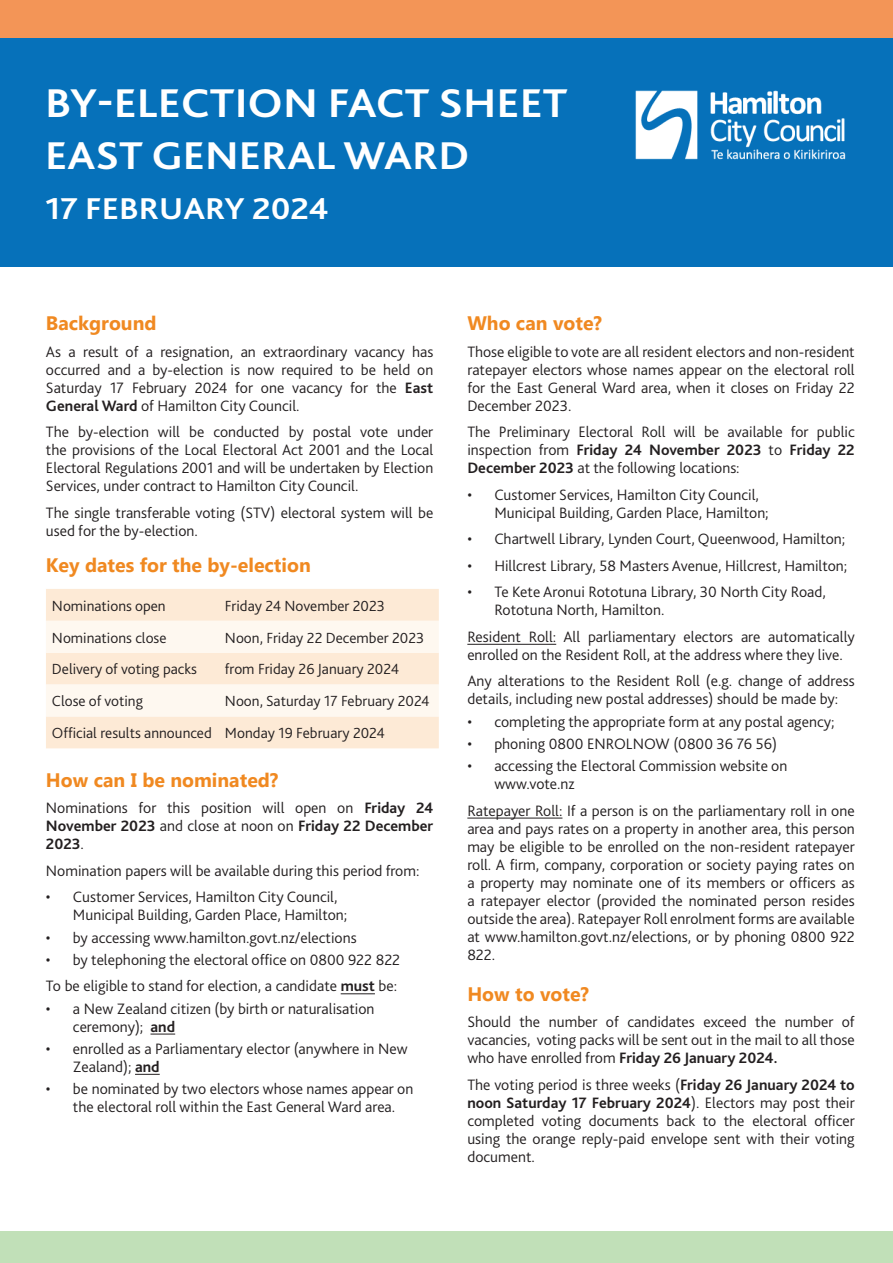
<style>
.page{position:relative;width:893px;height:1263px;background:#fff}
.page>*{position:absolute;margin:0;border:0;box-sizing:border-box;transform-origin:0 0}
.t1{font:700 42px "Bliss";color:#fff;scale:1.1 1}
.t2{font:700 40.5px "Bliss";color:#fff;scale:1.1 1}
.t3{font:700 31.5px "Bliss";color:#fff;scale:1.1 1}
.t4{font:700 19.5px "Myanmar Text";color:#f08921}
.t5{font:300 15.75px/18px "Bliss";color:#231f20}
.t6{font:300 15.3px "Bliss";color:#231f20}
.s1{font-weight:700}
</style>
<div class="page">
<hr style="left:341px;top:993px;width:34px;height:1px;background:#231f20">
<svg style="left:151px;top:1034px;width:24px;height:1px"></svg>
<svg style="left:135px;top:1074px;width:25px;height:1px"></svg>
<div style="left:46px;top:589px;width:393px;height:159px;background:#fdead6"></div>
<svg style="left:46px;top:621px;width:393px;height:95px"></svg>
<hr style="left:467px;top:644px;width:89px;height:1px;background:#231f20">
<hr style="left:467px;top:818px;width:95px;height:1px;background:#231f20">
<div style="left:0;top:0;width:893px;height:38px;background:#f39557"></div>
<div style="left:0;top:38px;width:893px;height:229px;background:#0671ba"></div>
<div style="left:0;top:1231px;width:893px;height:32px;background:#c1e0b8"></div>
<img style="left:635px;top:90px;width:211px;height:70px">
<p class="t1" style="left:45px;top:77px;width:477px">BY-ELECTION FACT SHEET</p>
<p class="t2" style="left:45px;top:130px;width:387px">EAST GENERAL WARD</p>
<p class="t3" style="left:45px;top:189px;width:259px">17 FEBRUARY 2024</p>
<p class="t4" style="left:46px;top:312px;width:112px">Background</p>
<p class="t5" style="left:46px;top:343px;width:389px;text-align:justify">As a result of a resignation, an extraordinary vacancy has occurred and a by-election is now required to be held on Saturday 17 February 2024 for one vacancy for the <span class="s1">East General Ward</span> of Hamilton City Council.</p>
<p class="t5" style="left:46px;top:423px;width:389px;text-align:justify">The by-election will be conducted by postal vote under the provisions of the Local Electoral Act 2001 and the Local Electoral Regulations 2001 and will be undertaken by Election Services, under contract to Hamilton City Council.</p>
<p class="t5" style="left:46px;top:504px;width:389px">The single transferable voting (STV) electoral system will be used for the by-election.</p>
<p class="t4" style="left:46px;top:554px;width:266px">Key dates for the by-election</p>
<p class="t6" style="left:52px;top:596px;width:115px">Nominations open</p>
<p class="t6" style="left:225px;top:596px;width:161px">Friday 24 November 2023</p>
<p class="t6" style="left:52px;top:628px;width:116px">Nominations close</p>
<p class="t6" style="left:225px;top:628px;width:201px">Noon, Friday 22 December 2023</p>
<p class="t6" style="left:52px;top:660px;width:146px">Delivery of voting packs</p>
<p class="t6" style="left:225px;top:660px;width:176px">from Friday 26 January 2024</p>
<p class="t6" style="left:52px;top:692px;width:93px">Close of voting</p>
<p class="t6" style="left:225px;top:692px;width:206px">Noon, Saturday 17 February 2024</p>
<p class="t6" style="left:52px;top:724px;width:161px">Official results announced</p>
<p class="t6" style="left:225px;top:724px;width:161px">Monday 19 February 2024</p>
<p class="t4" style="left:46px;top:769px;width:234px">How can I be nominated?</p>
<p class="t5" style="left:46px;top:799px;width:389px;text-align:justify">Nominations for this position will open on <span class="s1">Friday 24<br>November 2023</span> and close at noon on <span class="s1">Friday 22 December 2023</span>.</p>
<p class="t5" style="left:46px;top:862px;width:375px">Nomination papers will be available during this period from:</p>
<p class="t5" style="left:73px;top:888px;width:276px;text-indent:-27px">• Customer Services, Hamilton City Council,<br>Municipal Building, Garden Place, Hamilton;</p>
<p class="t5" style="left:46px;top:928px;width:312px">• by accessing www.hamilton.govt.nz/elections</p>
<p class="t5" style="left:46px;top:951px;width:356px">• by telephoning the electoral office on 0800 922 822</p>
<p class="t5" style="left:46px;top:977px;width:353px">To be eligible to stand for election, a candidate <span class="s1">must</span> be:</p>
<p class="t5" style="left:73px;top:999px;width:303px;text-indent:-27px">• a New Zealand citizen (by birth or naturalisation ceremony); <span class="s1">and</span></p>
<p class="t5" style="left:73px;top:1040px;width:336px;text-indent:-27px">• enrolled as a Parliamentary elector (anywhere in New<br>Zealand); <span class="s1">and</span></p>
<p class="t5" style="left:46px;top:1080px;width:369px;text-align:center">• be nominated by two electors whose names appear on the electoral roll within the East General Ward area.</p>
<p class="t4" style="left:467px;top:312px;width:136px">Who can vote?</p>
<p class="t5" style="left:467px;top:343px;width:389px;text-align:justify">Those eligible to vote are all resident electors and non-resident ratepayer electors whose names appear on the electoral roll for the East General Ward area, when it closes on Friday 22<br>December 2023.</p>
<p class="t5" style="left:467px;top:423px;width:389px;text-align:justify">The Preliminary Electoral Roll will be available for public inspection from <span class="s1">Friday 24 November 2023</span> to <span class="s1">Friday 22<br>December 2023</span> at the following locations:</p>
<p class="t5" style="left:494px;top:486px;width:276px;text-indent:-27px">• Customer Services, Hamilton City Council,<br>Municipal Building, Garden Place, Hamilton;</p>
<p class="t5" style="left:467px;top:530px;width:379px">• Chartwell Library, Lynden Court, Queenwood, Hamilton;</p>
<p class="t5" style="left:467px;top:557px;width:381px">• Hillcrest Library, 58 Masters Avenue, Hillcrest, Hamilton;</p>
<p class="t5" style="left:494px;top:583px;width:333px;text-indent:-27px">• Te Kete Aronui Rototuna Library, 30 North City Road,<br>Rototuna North, Hamilton.</p>
<p class="t5" style="left:467px;top:628px;width:389px">Resident Roll: All parliamentary electors are automatically enrolled on the Resident Roll, at the address where they live.</p>
<p class="t5" style="left:467px;top:672px;width:389px">Any alterations to the Resident Roll (e.g. change of address details, including new postal addresses) should be made by:</p>
<p class="t5" style="left:467px;top:712px;width:369px">• completing the appropriate form at any postal agency;</p>
<p class="t5" style="left:467px;top:735px;width:311px">• phoning 0800 ENROLNOW (0800 36 76 56)</p>
<p class="t5" style="left:494px;top:757px;width:294px;text-indent:-27px">• accessing the Electoral Commission website on www.vote.nz</p>
<p class="t5" style="left:467px;top:801px;width:389px;text-align:justify">Ratepayer Roll: If a person is on the parliamentary roll in one area and pays rates on a property in another area, this person may be eligible to be enrolled on the non-resident ratepayer roll. A firm, company, corporation or society paying rates on a property may nominate one of its members or officers as a ratepayer elector (provided the nominated person resides outside the area). Ratepayer Roll enrolment forms are available at www.hamilton.govt.nz/elections, or by phoning 0800 922<br>822.</p>
<p class="t4" style="left:467px;top:982px;width:123px">How to vote?</p>
<p class="t5" style="left:467px;top:1013px;width:389px;text-align:justify">Should the number of candidates exceed the number of vacancies, voting packs will be sent out in the mail to all those who have enrolled from <span class="s1">Friday 26 January 2024.</span></p>
<p class="t5" style="left:467px;top:1075px;width:389px;text-align:justify">The voting period is three weeks (<span class="s1">Friday 26 January 2024 to noon Saturday 17 February 2024</span>). Electors may post their completed voting documents back to the electoral officer using the orange reply-paid envelope sent with their voting document.</p>
</div>
